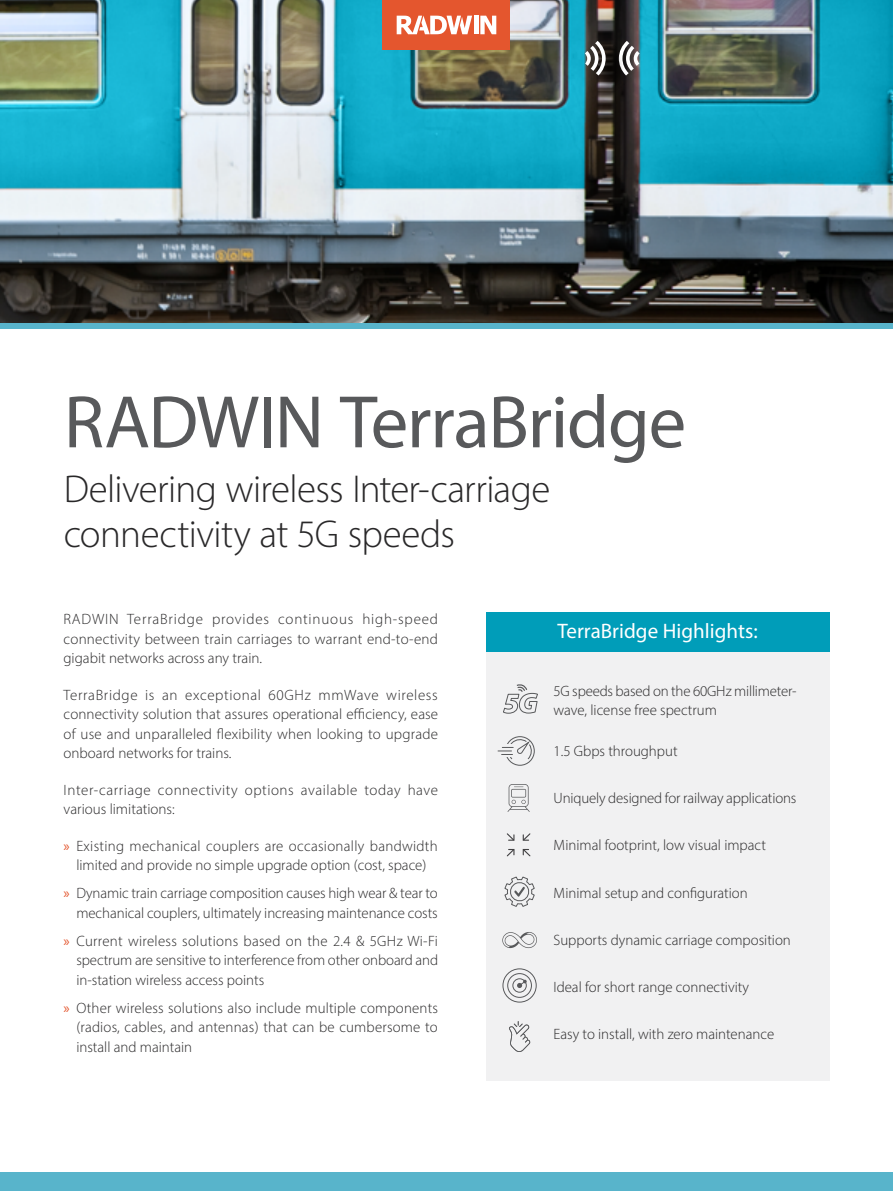
<style>
.page{position:relative;width:893px;height:1191px;background:#fff}
.page>*{position:absolute;margin:0;border:0;box-sizing:border-box;transform-origin:0 0}
.t1{font:75px "Myriad Pro";letter-spacing:-.02em;color:#58595b}
.t2{font:300 39px/45px "Myriad Pro";letter-spacing:-.015em;color:#292829}
.t3{font:21px "Myriad Pro";color:#fff}
.t4{font:300 15px/19.5px "Myriad Pro";color:#292829;text-align:justify}
.t5{font:300 15px/19.5px "Myriad Pro";letter-spacing:.02em;color:#292829;text-align:center}
.t6{font:300 15px/19.5px "Myriad Pro";letter-spacing:.035em;color:#292829}
.s1{font-weight:400;color:#e4562e}
</style>
<div class="page">
<img style="left:0;top:0;width:893px;height:323px">
<div style="left:486px;top:613px;width:343px;height:467px;background:#f1f1f2"></div>
<div style="left:486px;top:613px;width:343px;height:39px;background:#009db9"></div>
<div style="left:0;top:1172px;width:893px;height:19px;background:#58b4cb"></div>
<div style="left:0;top:323px;width:893px;height:5px;background:#58b4cb"></div>
<div style="left:383px;top:0;width:127px;height:49px;background:#e4562e"></div>
<hr style="left:474px;top:16px;width:4px;height:18px;background:#fff">
<svg style="left:480px;top:16px;width:16px;height:18px"></svg>
<svg style="left:397px;top:16px;width:75px;height:18px"></svg>
<svg style="left:503px;top:684px;width:35px;height:30px"></svg>
<div style="left:505px;top:736px;width:30px;height:29px;border:1px solid #58595b;border-radius:50%"></div>
<svg style="left:498px;top:738px;width:34px;height:22px"></svg>
<svg style="left:507px;top:784px;width:23px;height:28px"></svg>
<svg style="left:506px;top:833px;width:9px;height:8px"></svg>
<svg style="left:522px;top:833px;width:9px;height:8px"></svg>
<svg style="left:522px;top:849px;width:9px;height:8px"></svg>
<svg style="left:506px;top:849px;width:9px;height:8px"></svg>
<svg style="left:504px;top:876px;width:31px;height:31px"></svg>
<svg style="left:502px;top:932px;width:35px;height:16px"></svg>
<div style="left:512px;top:978px;width:15px;height:14px;border:1px solid #58595b;border-radius:50%"></div>
<div style="left:507px;top:973px;width:25px;height:24px;border:1px solid #58595b;border-radius:50%"></div>
<div style="left:503px;top:968px;width:34px;height:34px;border:1px solid #58595b;border-radius:50%"></div>
<svg style="left:517px;top:979px;width:10px;height:9px"></svg>
<svg style="left:509px;top:1021px;width:22px;height:31px"></svg>
<div style="left:597px;top:41px;width:38px;height:50px;background:#000;opacity:.75"></div>
<svg style="left:619px;top:41px;width:21px;height:34px"></svg>
<div style="left:588px;top:44px;width:36px;height:50px;background:#000;opacity:.75"></div>
<svg style="left:585px;top:41px;width:21px;height:34px"></svg>
<h1 class="t1" style="left:64px;top:376px;width:624px">RADWIN TerraBridge</h1>
<h2 class="t2" style="left:64px;top:466px;width:488px">Delivering wireless Inter-carriage connectivity at 5G speeds</h2>
<p class="t4" style="left:64px;top:609px;width:376px">RADWIN TerraBridge provides continuous high-speed connectivity between train carriages to warrant end-to-end gigabit networks across any train.</p>
<p class="t4" style="left:64px;top:684px;width:376px">TerraBridge is an exceptional 60GHz mmWave wireless connectivity solution that assures operational efficiency, ease of use and unparalleled flexibility when looking to upgrade onboard networks for trains.</p>
<p class="t6" style="left:64px;top:779px;width:376px">Inter-carriage connectivity options available today have various limitations:</p>
<p class="t5" style="left:64px;top:835px;width:376px"><span class="s1">»</span> Existing mechanical couplers are occasionally bandwidth limited and provide no simple upgrade option (cost, space)</p>
<p class="t4" style="left:64px;top:883px;width:376px;text-align:right"><span class="s1">»</span> Dynamic train carriage composition causes high wear &amp; tear to mechanical couplers, ultimately increasing maintenance costs</p>
<p class="t4" style="left:76px;top:930px;width:363px;text-indent:-13px"><span class="s1">»</span> Current wireless solutions based on the 2.4 &amp; 5GHz Wi-Fi spectrum are sensitive to interference from other onboard and in-station wireless access points</p>
<p class="t4" style="left:76px;top:998px;width:363px;text-indent:-13px"><span class="s1">»</span> Other wireless solutions also include multiple components (radios, cables, and antennas) that can be cumbersome to install and maintain</p>
<h3 class="t3" style="left:558px;top:618px;width:202px">TerraBridge Highlights:</h3>
<p class="t4" style="left:553px;top:681px;width:245px">5G speeds based on the 60GHz millimeter&shy;wave, license free spectrum</p>
<p class="t4" style="left:553px;top:741px;width:126px">1.5 Gbps throughput</p>
<p class="t4" style="left:553px;top:788px;width:244px">Uniquely designed for railway applications</p>
<p class="t4" style="left:553px;top:835px;width:214px">Minimal footprint, low visual impact</p>
<p class="t4" style="left:553px;top:882px;width:196px">Minimal setup and configuration</p>
<p class="t4" style="left:553px;top:929px;width:239px">Supports dynamic carriage composition</p>
<p class="t4" style="left:553px;top:977px;width:197px">Ideal for short range connectivity</p>
<p class="t4" style="left:553px;top:1024px;width:222px">Easy to install, with zero maintenance</p>
</div>
